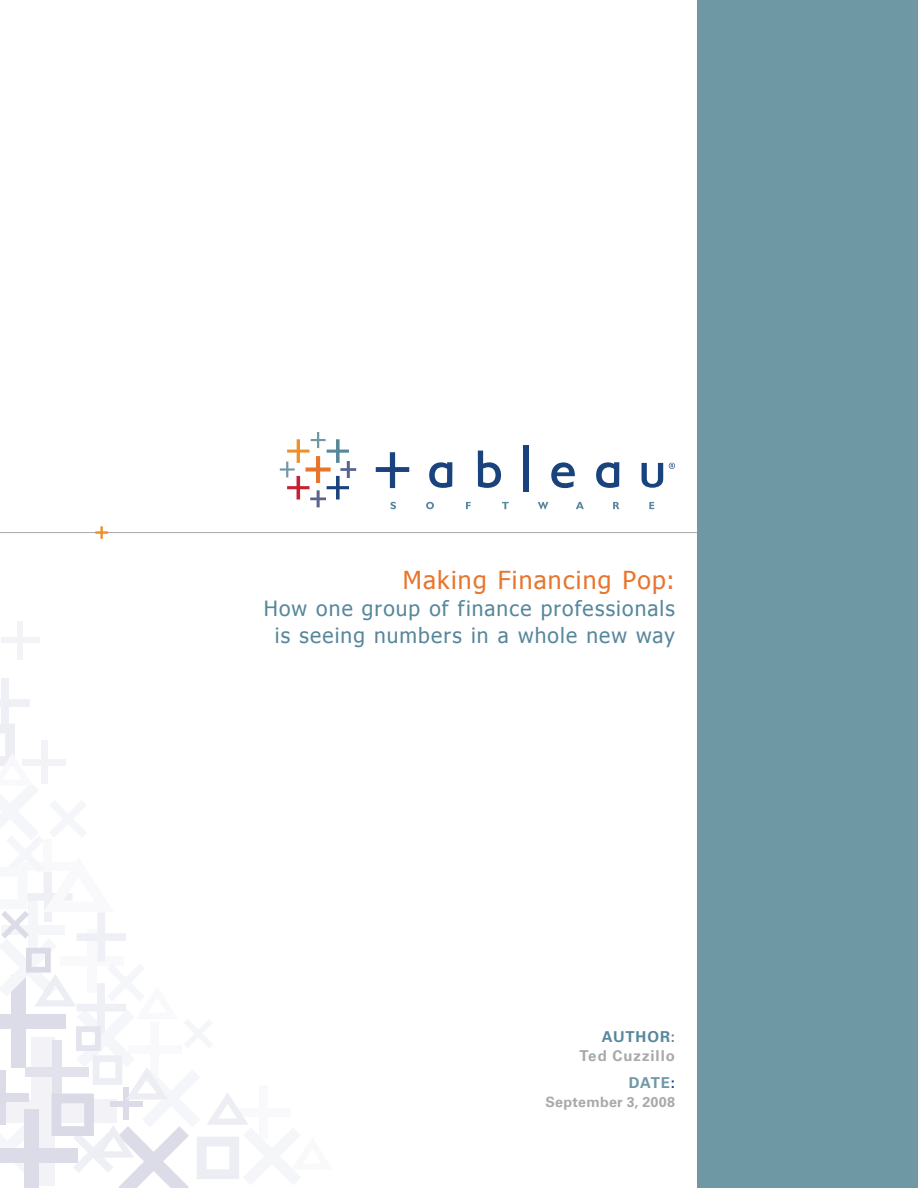
<style>
.page{position:relative;width:918px;height:1188px;background:#fff}
.page>*{position:absolute;margin:0;border:0;box-sizing:border-box;transform-origin:0 0}
.t1{font:24.75px "Tahoma";letter-spacing:.05em;color:#e9752d}
.t2{font:21px "Tahoma";letter-spacing:.055em;color:#57879b}
.Body_copy_HEADER{font:700 15px/18.8px "Univers LT Std";letter-spacing:.06em;color:#a8a9ad;text-align:right}
.Body_copy_HEADER-2{font:700 15px "Univers LT Std";color:#6f98a5}
.Body_copy_HEADER-3{font:700 14.25px "Univers LT Std";letter-spacing:.02em;color:#a8a9ad}
.s1{color:#57879b}
.s2{color:#253f8e}
</style>
<div class="page">
<hr style="left:0;top:532px;width:851px;height:1px;background:#a8a9ad">
<div style="left:698px;top:0;width:220px;height:1188px;background:#6f98a5"></div>
<div style="left:17px;top:621px;width:6px;height:38px;background:#f3f3f7"></div>
<div style="left:1px;top:637px;width:38px;height:6px;background:#f3f3f7"></div>
<div style="left:1px;top:678px;width:8px;height:50px;background:#eff0f5"></div>
<div style="left:0;top:699px;width:30px;height:8px;background:#eff0f5"></div>
<svg style="left:0;top:724px;width:248px;height:464px"></svg>
<div style="left:24px;top:1109px;width:15px;height:79px;background:#dcdce8"></div>
<div style="left:0;top:1148px;width:78px;height:14px;background:#dcdce8"></div>
<svg style="left:280px;top:432px;width:76px;height:75px"></svg>
<svg style="left:391px;top:502px;width:5px;height:7px"></svg>
<svg style="left:426px;top:502px;width:8px;height:7px"></svg>
<svg style="left:466px;top:502px;width:5px;height:7px"></svg>
<svg style="left:502px;top:502px;width:7px;height:7px"></svg>
<svg style="left:538px;top:502px;width:10px;height:7px"></svg>
<svg style="left:576px;top:502px;width:8px;height:7px"></svg>
<svg style="left:613px;top:502px;width:6px;height:7px"></svg>
<svg style="left:649px;top:502px;width:5px;height:7px"></svg>
<svg style="left:478px;top:451px;width:23px;height:37px"></svg>
<div style="left:523px;top:446px;width:5px;height:46px;background:#1a437e"></div>
<svg style="left:551px;top:462px;width:24px;height:26px"></svg>
<svg style="left:642px;top:463px;width:21px;height:25px"></svg>
<svg style="left:429px;top:462px;width:23px;height:26px"></svg>
<svg style="left:596px;top:462px;width:23px;height:26px"></svg>
<svg style="left:376px;top:452px;width:33px;height:36px"></svg>
<svg style="left:669px;top:463px;width:6px;height:6px"></svg>
<svg style="left:95px;top:526px;width:13px;height:13px"></svg>
<p class="t1" style="left:403px;top:564px;width:274px">Making Financing Pop:</p>
<p class="t2" style="left:264px;top:595px;width:413px">How one group of finance professionals</p>
<p class="t2" style="left:275px;top:622px;width:402px">is seeing numbers in a whole new way</p>
<p class="Body_copy_HEADER" style="left:579px;top:1027px;width:97px"><span class="s1">AUTHOR:<br></span>Ted Cuzzillo</p>
<p class="Body_copy_HEADER-2" style="left:629px;top:1074px;width:48px">DATE<span class="s2">:</span></p>
<p class="Body_copy_HEADER-3" style="left:546px;top:1094px;width:131px">September 3, 2008</p>
</div>
